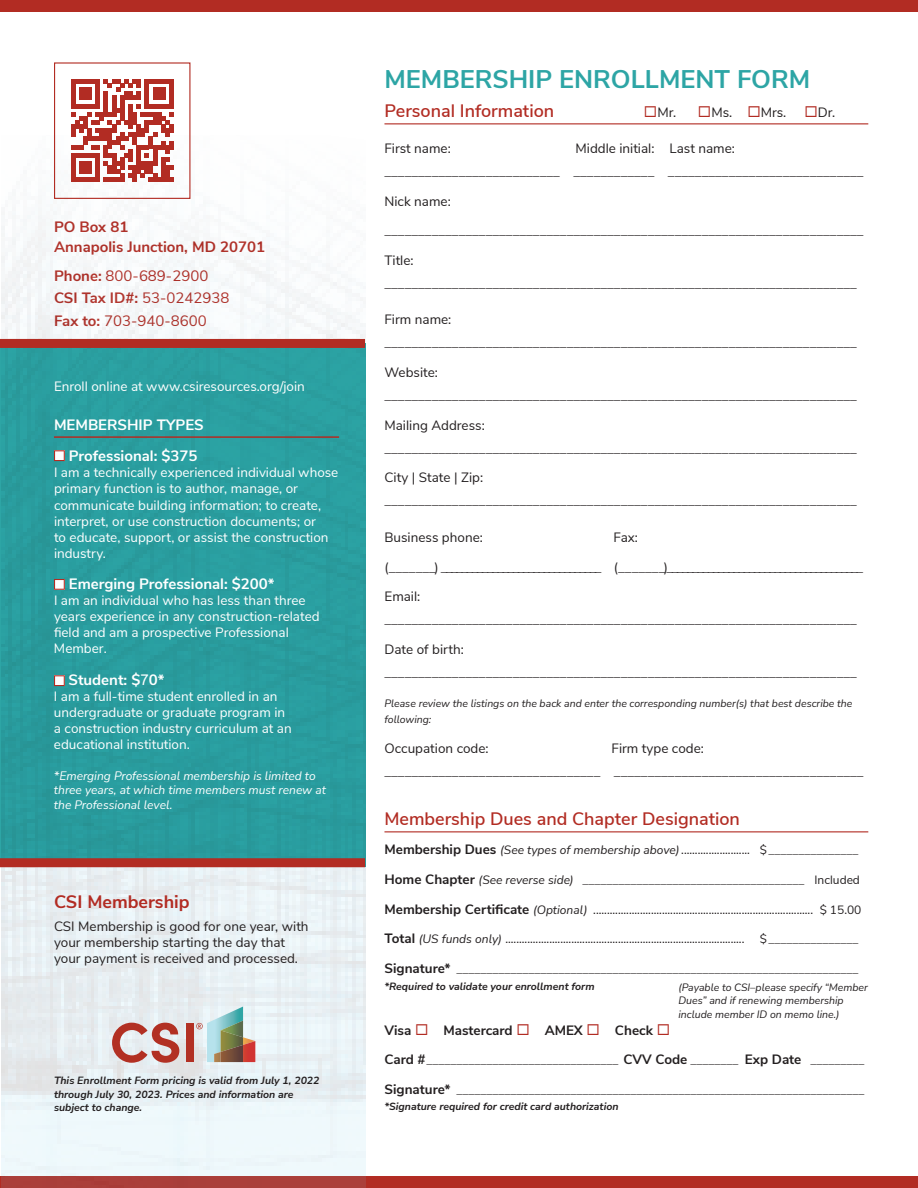
<style>
.page{position:relative;width:918px;height:1188px;background:#fff}
.page>*{position:absolute;margin:0;border:0;box-sizing:border-box;transform-origin:0 0}
.t1{font:700 25.5px "Nunito Sans";color:#2da5a5}
.t2{font:600 18px "Nunito Sans";color:#b22c23}
.Body{font:700 18px "Nunito Sans";color:#b22c23}
.Body_white{font:700 15px "Nunito Sans";color:#fff}
.t3{font:700 15px "Nunito Sans";color:#b22c23}
.t4{font:15px "Nunito Sans";color:#b22c23}
.Body-2{font:700 15px "Nunito Sans";color:#fff}
.Body-3{font:13.5px/16.2px "Nunito Sans";color:#231f20}
.Body_white-2{font:13.5px/16px "Nunito Sans";color:#fff}
.Body_bold{font:700 13.5px "Nunito Sans";color:#231f20}
.Body_bold-2{font:12px "Nunito Sans";color:#231f20}
.Body_white-3{font:italic 12px/14.4px "Nunito Sans";color:#fff}
.note_bold{font:italic 700 10.5px/13.5px "Nunito Sans";color:#231f20}
.note_bold-2{font:italic 10.5px/13.5px "Nunito Sans";color:#231f20}
.s1{font-weight:700}
.s2{font-weight:400}
.s3{font-family:"Arial";font-weight:400}
.s4{color:#b22c23}
.s5{font-weight:700;font-size:13.5px}
.s6{font-style:italic}
</style>
<div class="page">
<div style="left:0;top:0;width:918px;height:12px;background:#b22c23"></div>
<div style="left:0;top:1176px;width:918px;height:12px;background:#b22c23"></div>
<img style="left:1px;top:135px;width:364px;height:1053px">
<hr style="left:384px;top:123px;width:484px;height:1px;background:#b22c23">
<hr style="left:384px;top:831px;width:484px;height:1px;background:#b22c23">
<div style="left:0;top:343px;width:365px;height:524px;background:#299d9f"></div>
<hr style="left:54px;top:436px;width:285px;height:2px;background:#b22c23">
<svg style="left:54px;top:450px;width:11px;height:11px"></svg>
<svg style="left:54px;top:579px;width:11px;height:11px"></svg>
<svg style="left:54px;top:675px;width:11px;height:11px"></svg>
<div style="left:0;top:339px;width:365px;height:9px;background:#b22c23"></div>
<div style="left:0;top:858px;width:365px;height:9px;background:#b22c23"></div>
<svg style="left:112px;top:1023px;width:67px;height:40px;background:#ce9692"></svg>
<div style="left:186px;top:1023px;width:8px;height:39px;background:#b23023"></div>
<svg style="left:196px;top:1007px;width:59px;height:55px;background:#b2b5ab"></svg>
<svg style="left:71px;top:79px;width:103px;height:103px"></svg>
<div style="left:54px;top:62px;width:136px;height:137px;border:1px solid #b22c23"></div>
<p class="t3" style="left:54px;top:216px;width:76px">PO Box 81</p>
<p class="t3" style="left:54px;top:236px;width:213px">Annapolis Junction, MD 20701</p>
<p class="t4" style="left:54px;top:265px;width:156px"><span class="s1">Phone:</span> 800-689-2900</p>
<p class="t3" style="left:54px;top:287px;width:177px">CSI Tax ID#: <span class="s2">53-0242938</span></p>
<p class="t4" style="left:54px;top:310px;width:154px"><span class="s1">Fax to:</span> 703-940-8600</p>
<p class="Body_white-2" style="left:54px;top:378px;width:252px">Enroll online at www.csiresources.org/join</p>
<p class="Body-2" style="left:54px;top:413px;width:151px">MEMBERSHIP TYPES</p>
<p class="Body_white" style="left:69px;top:445px;width:130px">Professional: $375</p>
<p class="Body_white-2" style="left:54px;top:464px;width:286px">I am a technically experienced individual whose primary function is to author, manage, or communicate building information; to create, interpret, or use construction documents; or<br>to educate, support, or assist the construction industry.</p>
<p class="Body_white" style="left:69px;top:573px;width:207px">Emerging Professional: $200*</p>
<p class="Body_white-2" style="left:54px;top:592px;width:267px">I am an individual who has less than three years experience in any construction-related field and am a prospective Professional Member.</p>
<p class="Body_white" style="left:68px;top:669px;width:97px">Student: $<span class="s3">7</span>0*</p>
<p class="Body_white-2" style="left:54px;top:688px;width:239px">I am a full-time student enrolled in an undergraduate or graduate program in a construction industry curriculum at an educational institution.</p>
<p class="Body_white-3" style="left:54px;top:768px;width:274px">*Emerging Professional membership is limited to three years, at which time members must renew at the Professional level.</p>
<p class="Body" style="left:54px;top:888px;width:137px">CSI Membership</p>
<p class="Body-3" style="left:54px;top:917px;width:256px">CSI Membership is good for one year, with your membership starting the day that your payment is received and processed.</p>
<p class="note_bold" style="left:54px;top:1074px;width:267px">This Enrollment Form pricing is valid from July 1, 2022 through July 30, 2023. Prices and information are subject to change.</p>
<p class="t1" style="left:384px;top:61px;width:427px">MEMBERSHIP ENROLLMENT FORM</p>
<p class="t2" style="left:384px;top:97px;width:171px">Personal Information</p>
<p class="Body-3" style="left:644px;top:103px;width:34px"><span class="s4">◻</span>Mr.</p>
<p class="Body-3" style="left:698px;top:103px;width:139px"><span class="s4">◻</span>Ms. <span class="s4">◻</span>Mrs. <span class="s4">◻</span>Dr.</p>
<p class="Body-3" style="left:384px;top:139px;width:68px">First name:</p>
<p class="Body-3" style="left:576px;top:139px;width:161px">Middle initial: Last name:</p>
<p class="Body-3" style="left:384px;top:162px;width:481px">__________________________ ____________ _____________________________</p>
<p class="Body-3" style="left:384px;top:192px;width:68px">Nick name:</p>
<p class="Body-3" style="left:384px;top:222px;width:481px">_______________________________________________________________________</p>
<p class="Body-3" style="left:384px;top:251px;width:31px">Title:</p>
<p class="Body-3" style="left:384px;top:274px;width:474px">______________________________________________________________________</p>
<p class="Body-3" style="left:384px;top:311px;width:68px">Firm name:</p>
<p class="Body-3" style="left:384px;top:334px;width:474px">______________________________________________________________________</p>
<p class="Body-3" style="left:384px;top:363px;width:55px">Website:</p>
<p class="Body-3" style="left:384px;top:386px;width:474px">______________________________________________________________________</p>
<p class="Body-3" style="left:384px;top:416px;width:102px">Mailing Address:</p>
<p class="Body-3" style="left:384px;top:439px;width:474px">______________________________________________________________________</p>
<p class="Body-3" style="left:384px;top:469px;width:100px">City | State | Zip:</p>
<p class="Body-3" style="left:384px;top:492px;width:474px">______________________________________________________________________</p>
<p class="Body-3" style="left:384px;top:528px;width:100px">Business phone:</p>
<p class="Body-3" style="left:613px;top:528px;width:26px">Fax:</p>
<p class="Body-3" style="left:384px;top:558px;width:480px">(_______) _______________________________ (_______)______________________________________</p>
<p class="Body-3" style="left:384px;top:588px;width:37px">Email:</p>
<p class="Body-3" style="left:384px;top:611px;width:474px">______________________________________________________________________</p>
<p class="Body-3" style="left:384px;top:640px;width:81px">Date of birth:</p>
<p class="Body-3" style="left:384px;top:663px;width:474px">______________________________________________________________________</p>
<p class="note_bold-2" style="left:384px;top:695px;width:469px;line-height:16.5px">Please review the listings on the back and enter the corresponding number(s) that best describe the following:</p>
<p class="Body-3" style="left:384px;top:739px;width:106px">Occupation code:</p>
<p class="Body-3" style="left:611px;top:739px;width:94px">Firm type code:</p>
<p class="Body-3" style="left:384px;top:762px;width:481px">________________________________ _____________________________________</p>
<p class="t2" style="left:384px;top:805px;width:357px">Membership Dues and Chapter Designation</p>
<p class="Body_bold-2" style="left:384px;top:841px;width:475px"><span class="s5">Membership Dues</span> <span class="s6">(See types of membership above)</span>......................... $_______________</p>
<p class="Body_bold-2" style="left:384px;top:871px;width:477px"><span class="s5">Home Chapter</span> <span class="s6">(See reverse side)</span> _____________________________________ Included</p>
<p class="Body_bold-2" style="left:384px;top:901px;width:479px"><span class="s5">Membership Certificate</span> <span class="s6">(Optional)</span> ................................................................................ $ 15.00</p>
<p class="Body_bold-2" style="left:384px;top:930px;width:361px"><span class="s5">Total</span> <span class="s6">(US funds only)</span> .......................................................................................</p>
<p class="Body_bold-2" style="left:760px;top:930px;width:100px">$_______________</p>
<p class="Body_bold-2" style="left:384px;top:960px;width:476px"><span class="s5">Signature*</span> ___________________________________________________________________</p>
<p class="note_bold" style="left:384px;top:979px;width:212px">*Required to validate your enrollment form</p>
<p class="note_bold-2" style="left:679px;top:980px;width:191px">(Payable to CSI–please specify “Member<br>Dues” and if renewing membership include member ID on memo line.)</p>
<p class="Body_bold" style="left:384px;top:1020px;width:287px">Visa <span class="s4">◻</span> Mastercard <span class="s4">◻</span> AMEX <span class="s4">◻</span> Check <span class="s4">◻</span></p>
<p class="Body_bold-2" style="left:384px;top:1051px;width:481px"><span class="s5">Card #</span>________________________________ <span class="s5">CVV Code</span> ________ <span class="s5">Exp Date</span> _________</p>
<p class="Body_bold-2" style="left:384px;top:1081px;width:482px"><span class="s5">Signature*</span> ____________________________________________________________________</p>
<p class="note_bold" style="left:384px;top:1100px;width:236px">*Signature required for credit card authorization</p>
</div>
